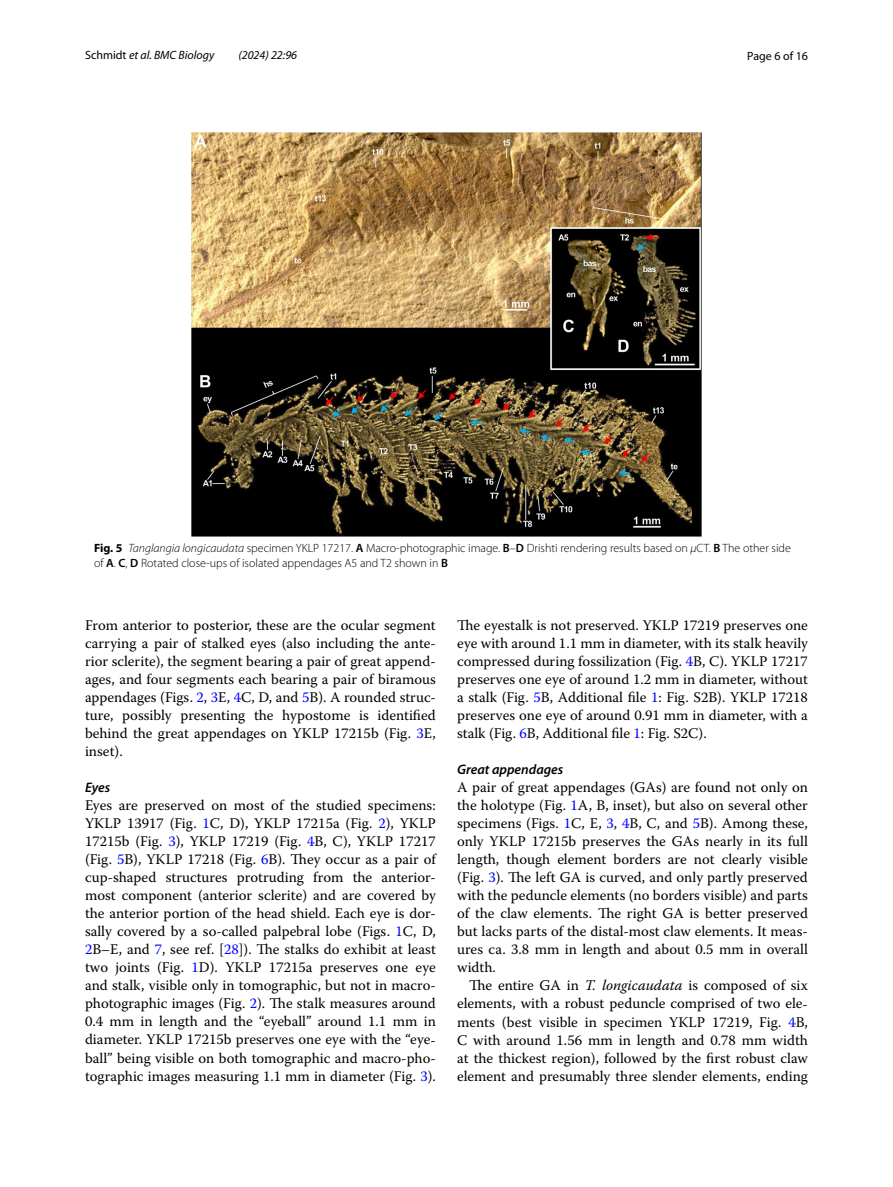
<style>
.page{position:relative;width:893px;height:1187px;background:#fff}
.page>*{position:absolute;margin:0;border:0;box-sizing:border-box;transform-origin:0 0}
.t1{font:14.7px/18px "Warnock Pro";color:#000;text-align:justify}
.t2{font:italic 600 13.8px "Myriad Pro";color:#000}
.t3{font:300 12px/15px "Myriad Pro";color:#000}
.t4{font:italic 12px "Myriad Pro";color:#000}
.t5{font:12px "Myriad Pro";color:#000}
.s1{font-style:normal}
.s2{font-weight:700}
.s3{font-style:italic}
.s4{font-weight:600}
.s5{color:#00f}
</style>
<div class="page">
<img style="left:191px;top:133px;width:511px;height:403px">
<p class="t4" style="left:85px;top:48px;width:131px"><span class="s1">Schmidt</span> et al. BMC Biology</p>
<p class="t4" style="left:238px;top:48px;width:60px">(2024) 22:96</p>
<p class="t5" style="left:747px;top:48px;width:62px">Page 6 of 16</p>
<p class="t3" style="left:94px;top:540px;width:698px"><span class="s2">Fig. 5</span> <span class="s3">Tanglangia longicaudata</span> specimen YKLP 17217. <span class="s4">A</span> Macro-photographic image. <span class="s4">B</span>–<span class="s4">D</span> Drishti rendering results based on <span class="s3">μ</span>CT. <span class="s4">B</span> The other side of <span class="s4">A</span>. <span class="s4">C</span>, <span class="s4">D</span> Rotated close-ups of isolated appendages A5 and T2 shown in <span class="s4">B</span></p>
<p class="t1" style="left:85px;top:616px;width:352px">From anterior to posterior, these are the ocular segment carrying a pair of stalked eyes (also including the ante&shy;rior sclerite), the segment bearing a pair of great append&shy;ages, and four segments each bearing a pair of biramous appendages (Figs. <span class="s5">2</span>, <span class="s5">3</span>E, <span class="s5">4</span>C, D, and <span class="s5">5</span>B). A rounded struc&shy;ture, possibly presenting the hypostome is identified behind the great appendages on YKLP 17215b (Fig. <span class="s5">3</span>E, inset).</p>
<p class="t2" style="left:85px;top:779px;width:27px">Eyes</p>
<p class="t1" style="left:85px;top:796px;width:352px">Eyes are preserved on most of the studied specimens:<br>YKLP 13917 (Fig. <span class="s5">1</span>C, D), YKLP 17215a (Fig. <span class="s5">2</span>), YKLP 17215b (Fig. <span class="s5">3</span>), YKLP 17219 (Fig. <span class="s5">4</span>B, C), YKLP 17217 (Fig. <span class="s5">5</span>B), YKLP 17218 (Fig. <span class="s5">6</span>B). They occur as a pair of cup-shaped structures protruding from the anterior&shy;most component (anterior sclerite) and are covered by the anterior portion of the head shield. Each eye is dor&shy;sally covered by a so-called palpebral lobe (Figs. <span class="s5">1</span>C, D, <span class="s5">2</span>B–E, and <span class="s5">7</span>, see ref. [<span class="s5">28</span>]). The stalks do exhibit at least two joints (Fig. <span class="s5">1</span>D). YKLP 17215a preserves one eye and stalk, visible only in tomographic, but not in macro&shy;photographic images (Fig. <span class="s5">2</span>). The stalk measures around 0.4 mm in length and the “eyeball” around 1.1 mm in diameter. YKLP 17215b preserves one eye with the “eye&shy;ball” being visible on both tomographic and macro-pho&shy;tographic images measuring 1.1 mm in diameter (Fig. <span class="s5">3</span>).</p>
<p class="t1" style="left:457px;top:616px;width:352px">The eyestalk is not preserved. YKLP 17219 preserves one eye with around 1.1 mm in diameter, with its stalk heavily compressed during fossilization (Fig. <span class="s5">4</span>B, C). YKLP 17217 preserves one eye of around 1.2 mm in diameter, without a stalk (Fig. <span class="s5">5</span>B, Additional file <span class="s5">1</span>: Fig. S2B). YKLP 17218 preserves one eye of around 0.91 mm in diameter, with a stalk (Fig. <span class="s5">6</span>B, Additional file <span class="s5">1</span>: Fig. S2C).</p>
<p class="t2" style="left:457px;top:761px;width:108px">Great appendages</p>
<p class="t1" style="left:457px;top:778px;width:352px">A pair of great appendages (GAs) are found not only on the holotype (Fig. <span class="s5">1</span>A, B, inset), but also on several other specimens (Figs. <span class="s5">1</span>C, E, <span class="s5">3</span>, <span class="s5">4</span>B, C, and <span class="s5">5</span>B). Among these, only YKLP 17215b preserves the GAs nearly in its full length, though element borders are not clearly visible (Fig. <span class="s5">3</span>). The left GA is curved, and only partly preserved with the peduncle elements (no borders visible) and parts of the claw elements. The right GA is better preserved but lacks parts of the distal-most claw elements. It meas&shy;ures ca. 3.8 mm in length and about 0.5 mm in overall width.</p>
<p class="t1" style="left:457px;top:976px;width:352px;text-indent:12px">The entire GA in <span class="s3">T. longicaudata</span> is composed of six elements, with a robust peduncle comprised of two ele&shy;ments (best visible in specimen YKLP 17219, Fig. <span class="s5">4</span>B, C with around 1.56 mm in length and 0.78 mm width at the thickest region), followed by the first robust claw element and presumably three slender elements, ending</p>
</div>
